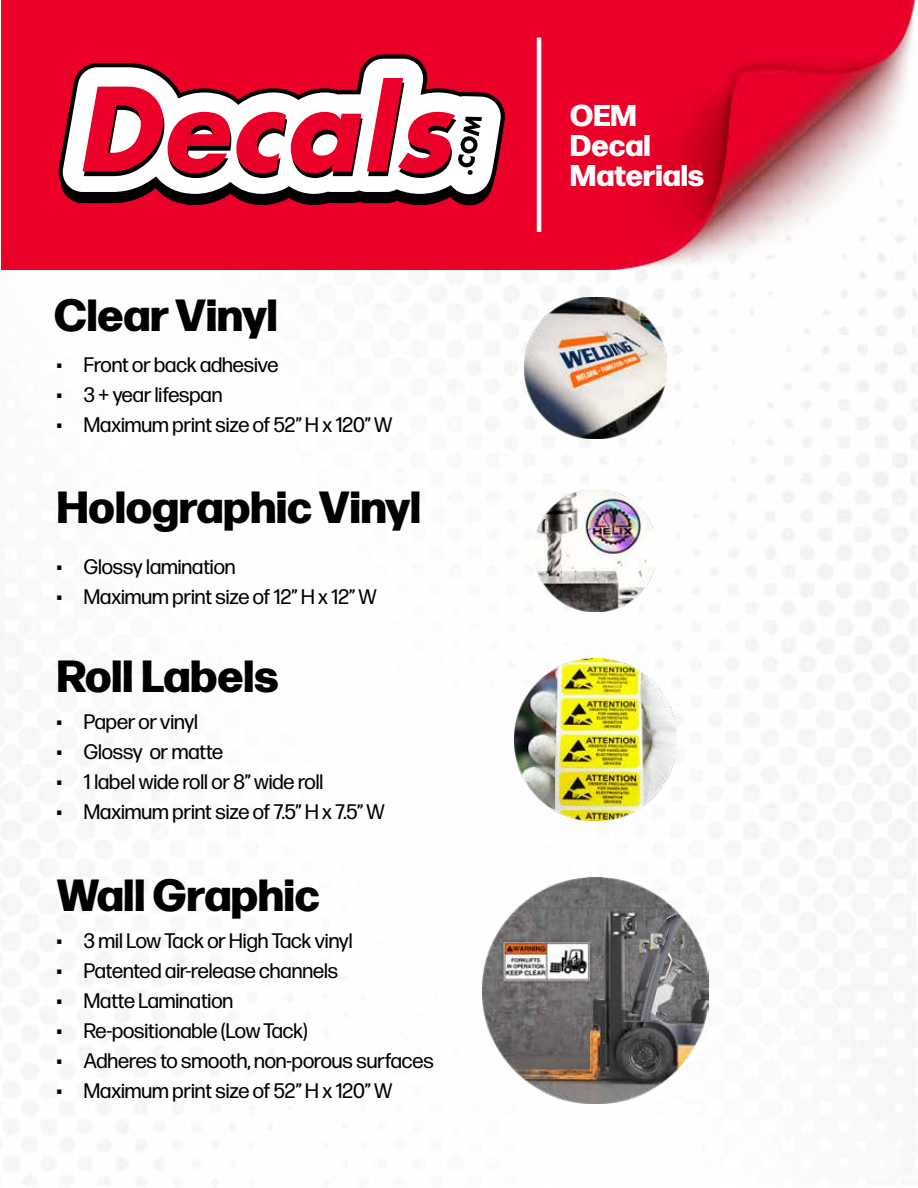
<style>
.page{position:relative;width:918px;height:1188px;background:#fff}
.page>*{position:absolute;margin:0;border:0;box-sizing:border-box;transform-origin:0 0}
.t1{font:800 45px "Forma DJR Deck";color:#000}
.t2{font:800 30px/30px "Forma DJR Deck";color:#fff}
.t3{font:21px "Forma DJR Deck";color:#000}
</style>
<div class="page">
<img style="left:0;top:0;width:918px;height:1184px">
<img style="left:2px;top:0;width:916px;height:270px">
<svg style="left:57px;top:54px;width:449px;height:153px"></svg>
<hr style="left:537px;top:38px;width:4px;height:194px;background:#fff">
<img style="left:514px;top:658px;width:162px;height:162px">
<img style="left:525px;top:297px;width:141px;height:142px">
<img style="left:482px;top:878px;width:227px;height:226px">
<img style="left:534px;top:489px;width:123px;height:122px">
<h1 class="t1" style="left:54px;top:280px;width:225px">Clear Vinyl</h1>
<p class="t3" style="left:57px;top:352px;width:223px">• Front or back adhesive</p>
<p class="t3" style="left:57px;top:382px;width:167px">• 3 + year lifespan</p>
<p class="t3" style="left:57px;top:412px;width:337px">• Maximum print size of 52” H x 120” W</p>
<h1 class="t1" style="left:57px;top:472px;width:366px">Holographic Vinyl</h1>
<p class="t3" style="left:57px;top:554px;width:180px">• Glossy lamination</p>
<p class="t3" style="left:57px;top:584px;width:321px">• Maximum print size of 12” H x 12” W</p>
<h1 class="t1" style="left:57px;top:641px;width:223px">Roll Labels</h1>
<p class="t3" style="left:57px;top:709px;width:143px">• Paper or vinyl</p>
<p class="t3" style="left:57px;top:739px;width:168px">• Glossy or matte</p>
<p class="t3" style="left:57px;top:769px;width:268px">• 1 label wide roll or 8” wide roll</p>
<p class="t3" style="left:57px;top:799px;width:329px">• Maximum print size of 7.5” H x 7.5” W</p>
<h1 class="t1" style="left:57px;top:860px;width:265px">Wall Graphic</h1>
<p class="t3" style="left:57px;top:928px;width:297px">• 3 mil Low Tack or High Tack vinyl</p>
<p class="t3" style="left:57px;top:958px;width:283px">• Patented air-release channels</p>
<p class="t3" style="left:57px;top:988px;width:178px">• Matte Lamination</p>
<p class="t3" style="left:57px;top:1018px;width:252px">• Re-positionable (Low Tack)</p>
<p class="t3" style="left:57px;top:1048px;width:378px">• Adheres to smooth, non-porous surfaces</p>
<p class="t3" style="left:57px;top:1078px;width:337px">• Maximum print size of 52” H x 120” W</p>
<h2 class="t2" style="left:570px;top:98px;width:136px">OEM<br>Decal<br>Materials</h2>
</div>
